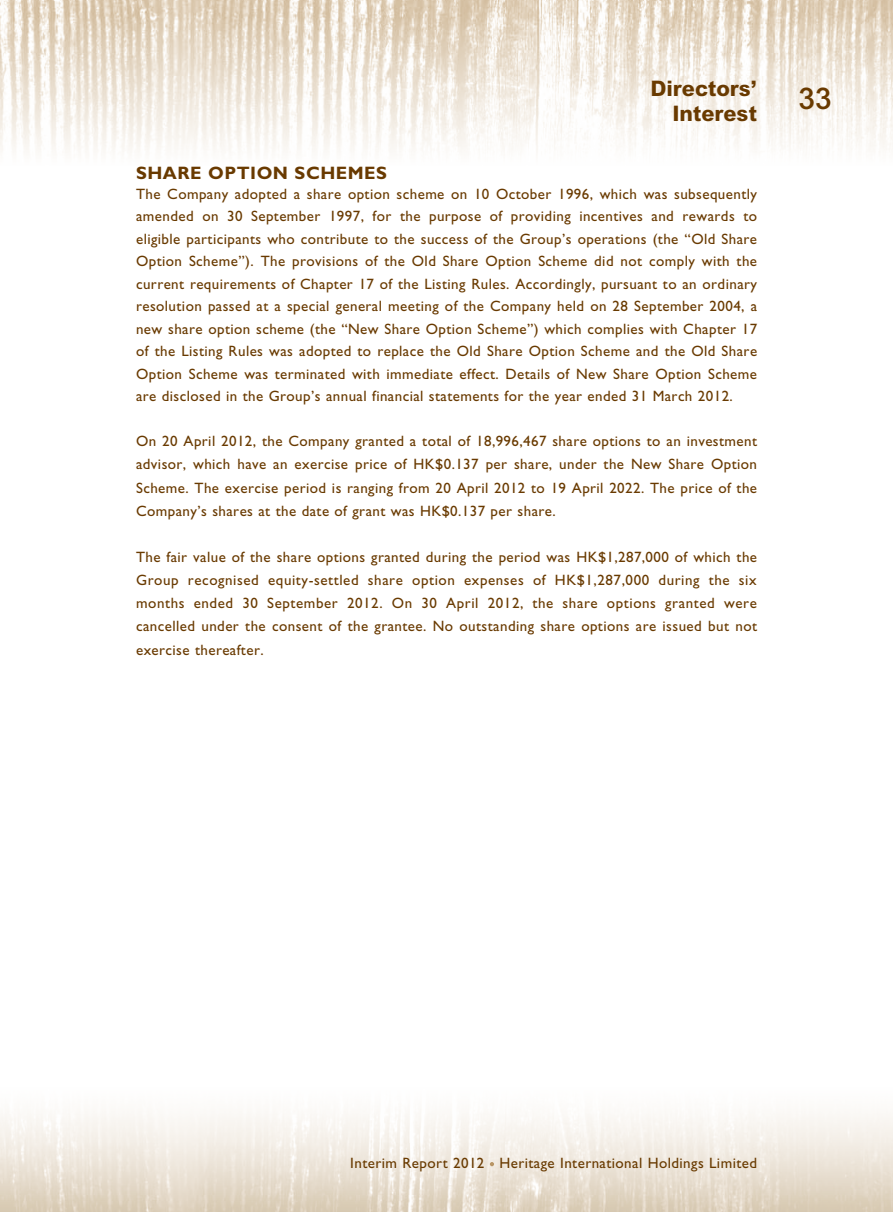
<style>
.page{position:relative;width:893px;height:1212px;background:#fff}
.page>*{position:absolute;margin:0;border:0;box-sizing:border-box;transform-origin:0 0}
.t1{font:500 30px "Arial MT Std";color:#693a00}
.t2{font:800 21.3px/25.5px "Arial MT Std";color:#693a00;text-align:right}
.t3{font:700 18px "Gill Sans Std";letter-spacing:.03em;color:#693a00}
.t4{font:15px/22.5px "Gill Sans Std";letter-spacing:.03em;color:#693a00;text-align:justify}
</style>
<div class="page">
<img style="left:0;top:0;width:893px;height:1212px">
<svg style="left:490px;top:1162px;width:4px;height:4px"></svg>
<h2 class="t2" style="left:650px;top:75px;width:108px">Directors’<br>Interest</h2>
<h1 class="t1" style="left:798px;top:81px;width:35px">33</h1>
<p class="t3" style="left:136px;top:162px;width:252px">SHARE OPTION SCHEMES</p>
<p class="t4" style="left:136px;top:182px;width:623px">The Company adopted a share option scheme on 10 October 1996, which was subsequently amended on 30 September 1997, for the purpose of providing incentives and rewards to eligible participants who contribute to the success of the Group’s operations (the “Old Share Option Scheme”). The provisions of the Old Share Option Scheme did not comply with the current requirements of Chapter 17 of the Listing Rules. Accordingly, pursuant to an ordinary resolution passed at a special general meeting of the Company held on 28 September 2004, a new share option scheme (the “New Share Option Scheme”) which complies with Chapter 17 of the Listing Rules was adopted to replace the Old Share Option Scheme and the Old Share Option Scheme was terminated with immediate effect. Details of New Share Option Scheme are disclosed in the Group’s annual financial statements for the year ended 31 March 2012.</p>
<p class="t4" style="left:136px;top:430px;width:623px;line-height:23.2px">On 20 April 2012, the Company granted a total of 18,996,467 share options to an investment advisor, which have an exercise price of HK$0.137 per share, under the New Share Option Scheme. The exercise period is ranging from 20 April 2012 to 19 April 2022. The price of the Company’s shares at the date of grant was HK$0.137 per share.</p>
<p class="t4" style="left:136px;top:545px;width:623px;line-height:23.2px">The fair value of the share options granted during the period was HK$1,287,000 of which the Group recognised equity-settled share option expenses of HK$1,287,000 during the six months ended 30 September 2012. On 30 April 2012, the share options granted were cancelled under the consent of the grantee. No outstanding share options are issued but not exercise thereafter.</p>
<p class="t4" style="left:350px;top:1151px;width:408px">Interim Report 2012 Heritage International Holdings Limited</p>
</div>
